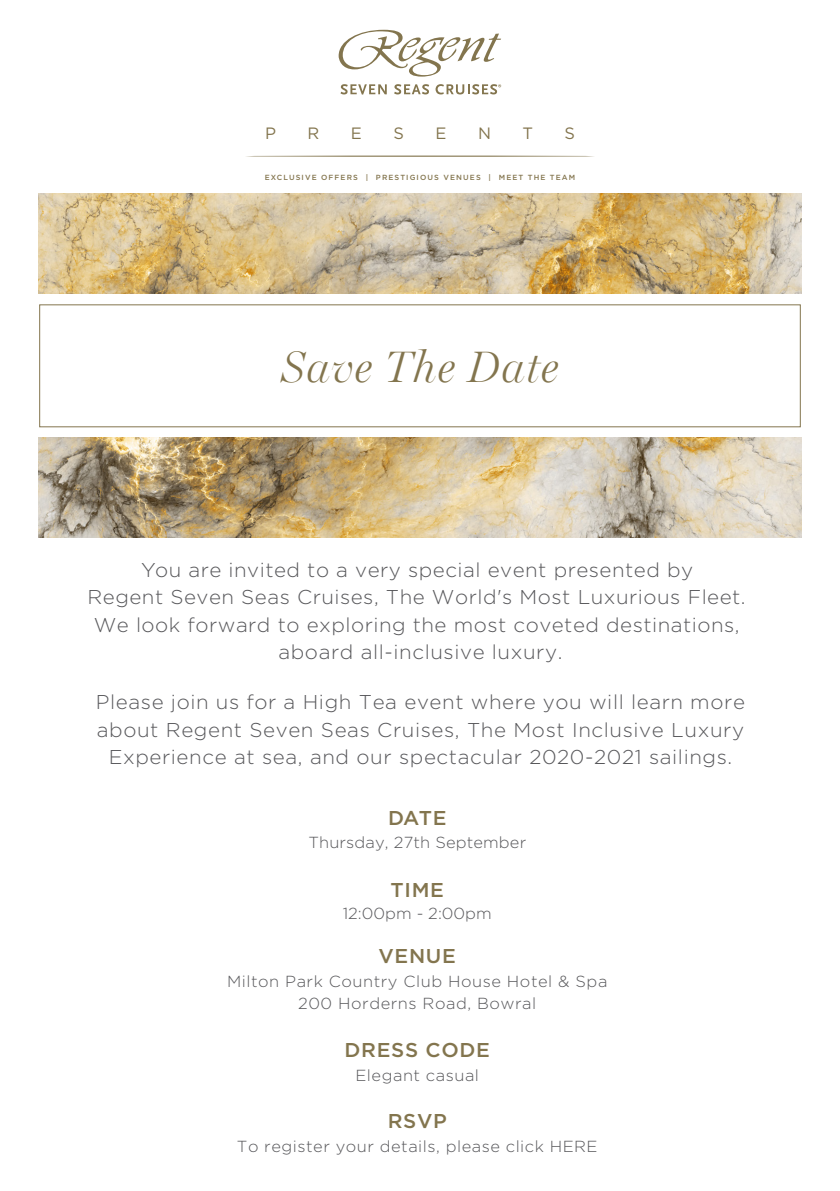
<style>
.page{position:relative;width:840px;height:1191px;background:#fff}
.page>*{position:absolute;margin:0;border:0;box-sizing:border-box;transform-origin:0 0}
.t1{font:italic 300 44px "Miller Banner";letter-spacing:.03em;color:#83754e}
.t2{font:300 20px/27.6px "Gotham";letter-spacing:.03em;color:#58585b;text-align:center}
.t3{font:500 20px "Gotham";letter-spacing:.035em;color:#83754e}
.t4{font:16.4px "Gotham";color:#83754e}
.t5{font:300 16px/21.8px "Gotham";letter-spacing:.03em;color:#58585b;text-align:center}
.t6{font:300 16px "Gotham";letter-spacing:.01em;color:#58585b}
.t7{font:300 16px "Gotham";color:#58585b}
.t8{font:500 7.4px "Gotham";letter-spacing:.15em;color:#83754e}
</style>
<div class="page">
<hr style="left:244px;top:156px;width:351px;height:1px;background:#83754e;border-radius:50%">
<svg style="left:338px;top:30px;width:163px;height:47px"></svg>
<svg style="left:340px;top:84px;width:46px;height:11px"></svg>
<svg style="left:394px;top:84px;width:35px;height:10px"></svg>
<svg style="left:435px;top:84px;width:66px;height:10px"></svg>
<img style="left:39px;top:194px;width:761px;height:343px">
<div style="left:38px;top:294px;width:763px;height:143px;background:#fff"></div>
<div style="left:39px;top:304px;width:761px;height:123px;border:1px solid #83754e"></div>
<p class="t4" style="left:265px;top:122px;width:12px">P</p>
<p class="t4" style="left:307px;top:122px;width:13px">R</p>
<p class="t4" style="left:351px;top:122px;width:12px">E</p>
<p class="t4" style="left:393px;top:122px;width:12px">S</p>
<p class="t4" style="left:435px;top:122px;width:12px">E</p>
<p class="t4" style="left:477px;top:122px;width:14px">N</p>
<p class="t4" style="left:522px;top:122px;width:12px">T</p>
<p class="t4" style="left:564px;top:122px;width:12px">S</p>
<p class="t8" style="left:264px;top:172px;width:312px">EXCLUSIVE OFFERS | PRESTIGIOUS VENUES | MEET THE TEAM</p>
<h1 class="t1" style="left:281px;top:342px;width:278px">Save The Date</h1>
<p class="t2" style="left:88px;top:555px;width:659px">You are invited to a very special event presented by<br>Regent Seven Seas Cruises, The World's Most Luxurious Fleet.<br>We look forward to exploring the most coveted destinations, aboard all-inclusive luxury.</p>
<p class="t2" style="left:96px;top:688px;width:650px">Please join us for a High Tea event where you will learn more about Regent Seven Seas Cruises, The Most Inclusive Luxury<br>Experience at sea, and our spectacular 2020-2021 sailings.</p>
<p class="t3" style="left:388px;top:805px;width:60px">DATE</p>
<p class="t6" style="left:308px;top:832px;width:219px">Thursday, 27th September</p>
<p class="t3" style="left:390px;top:876px;width:55px">TIME</p>
<p class="t7" style="left:342px;top:903px;width:150px">12:00pm - 2:00pm</p>
<p class="t3" style="left:378px;top:943px;width:79px">VENUE</p>
<p class="t5" style="left:227px;top:970px;width:381px">Milton Park Country Club House Hotel &amp; Spa<br>200 Horderns Road, Bowral</p>
<p class="t3" style="left:344px;top:1036px;width:147px">DRESS CODE</p>
<p class="t5" style="left:355px;top:1063px;width:125px">Elegant casual</p>
<p class="t3" style="left:387px;top:1108px;width:61px">RSVP</p>
<p class="t5" style="left:237px;top:1135px;width:362px">To register your details, please click HERE</p>
</div>
